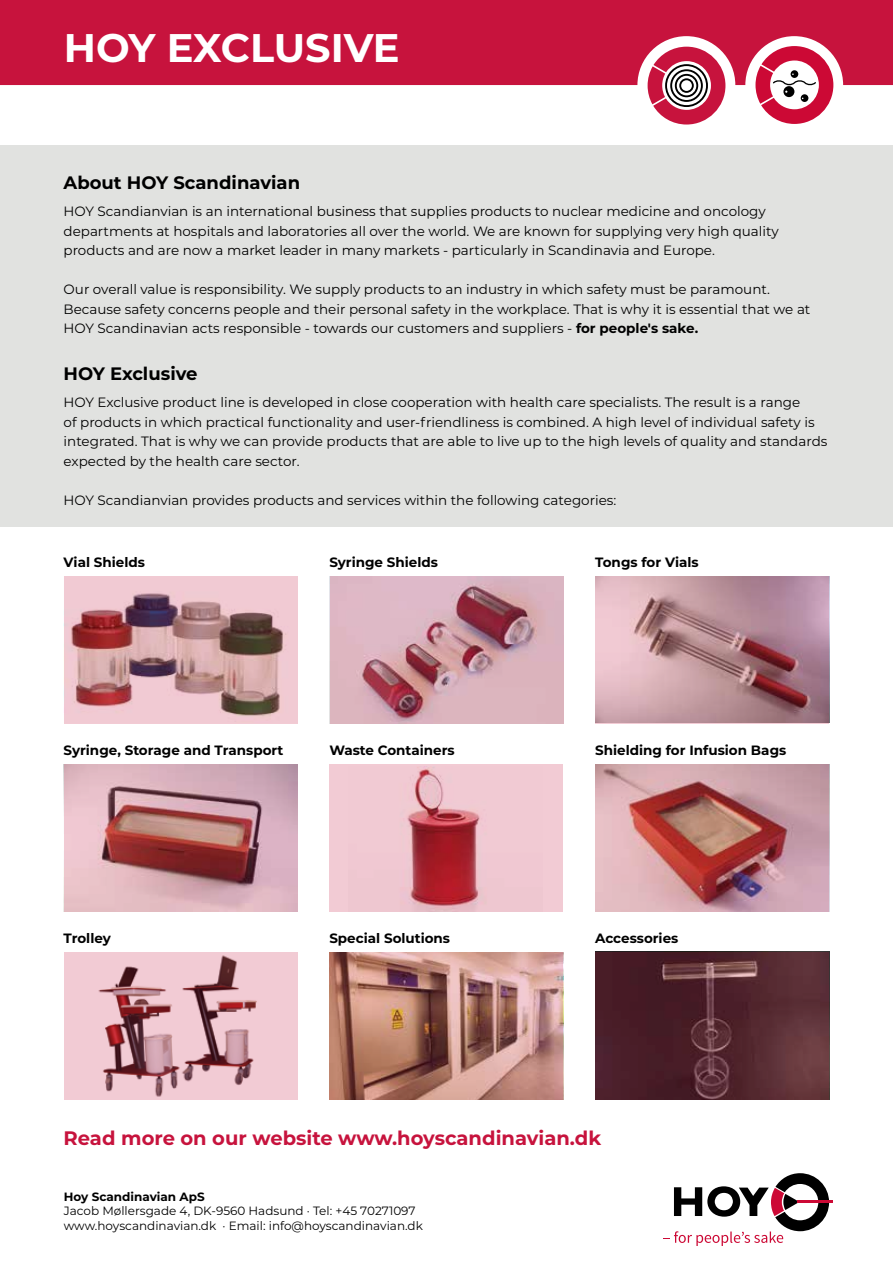
<style>
.page{position:relative;width:893px;height:1263px;background:#fff}
.page>*{position:absolute;margin:0;border:0;box-sizing:border-box;transform-origin:0 0}
.t1{font:700 39.9px "Montserrat";letter-spacing:-.005em;color:#fff}
.t2{font:700 19.5px "Montserrat";color:#c7133d}
.t3{font:700 18px "Montserrat";color:#000}
.t4{font:13.5px/19.5px "Montserrat";color:#000}
.t5{font:700 13.5px "Montserrat";color:#000}
.t6{font:12px/14.4px "Montserrat";color:#000}
.t7{font:700 12px "Montserrat";color:#000}
.s1{font-weight:700}
</style>
<div class="page">
<div style="left:0;top:0;width:893px;height:85px;background:#c7133d"></div>
<hr style="left:797px;top:1201px;width:36px;height:2px;background:#cc0935">
<svg style="left:663px;top:1173px;width:166px;height:73px"></svg>
<svg style="left:755px;top:46px;width:78px;height:78px"></svg>
<svg style="left:648px;top:47px;width:77px;height:78px"></svg>
<div style="left:0;top:146px;width:893px;height:381px;background:#e1e2e0"></div>
<svg style="left:64px;top:577px;width:233px;height:147px;background:#c5999e"></svg>
<svg style="left:330px;top:576px;width:233px;height:148px;background:#cc9da9"></svg>
<svg style="left:595px;top:576px;width:234px;height:148px;background:#ba9099"></svg>
<svg style="left:64px;top:764px;width:234px;height:148px;background:#c5949b"></svg>
<svg style="left:329px;top:764px;width:234px;height:148px;background:#e3acb6"></svg>
<img style="left:595px;top:764px;width:234px;height:148px">
<svg style="left:64px;top:952px;width:233px;height:147px;background:#d9adb6"></svg>
<svg style="left:329px;top:952px;width:234px;height:147px;background:#b28074"></svg>
<svg style="left:595px;top:952px;width:234px;height:147px;background:#542831"></svg>
<h1 class="t1" style="left:64px;top:19px;width:337px">HOY EXCLUSIVE</h1>
<h3 class="t3" style="left:64px;top:169px;width:238px">About HOY Scandinavian</h3>
<p class="t4" style="left:64px;top:201px;width:717px">HOY Scandianvian is an international business that supplies products to nuclear medicine and oncology departments at hospitals and laboratories all over the world. We are known for supplying very high quality products and are now a market leader in many markets - particularly in Scandinavia and Europe.</p>
<p class="t4" style="left:64px;top:279px;width:748px">Our overall value is responsibility. We supply products to an industry in which safety must be paramount.<br>Because safety concerns people and their personal safety in the workplace. That is why it is essential that we at<br>HOY Scandinavian acts responsible - towards our customers and suppliers - <span class="s1">for people's sake.</span></p>
<h3 class="t3" style="left:64px;top:360px;width:135px">HOY Exclusive</h3>
<p class="t4" style="left:64px;top:392px;width:765px">HOY Exclusive product line is developed in close cooperation with health care specialists. The result is a range<br>of products in which practical functionality and user-friendliness is combined. A high level of individual safety is integrated. That is why we can provide products that are able to live up to the high levels of quality and standards expected by the health care sector.</p>
<p class="t4" style="left:64px;top:490px;width:554px">HOY Scandianvian provides products and services within the following categories:</p>
<p class="t5" style="left:64px;top:552px;width:83px">Vial Shields</p>
<p class="t5" style="left:329px;top:552px;width:110px">Syringe Shields</p>
<p class="t5" style="left:595px;top:552px;width:105px">Tongs for Vials</p>
<p class="t5" style="left:64px;top:740px;width:221px">Syringe, Storage and Transport</p>
<p class="t5" style="left:329px;top:740px;width:127px">Waste Containers</p>
<p class="t5" style="left:595px;top:740px;width:193px">Shielding for Infusion Bags</p>
<p class="t5" style="left:64px;top:928px;width:49px">Trolley</p>
<p class="t5" style="left:329px;top:928px;width:122px">Special Solutions</p>
<p class="t5" style="left:595px;top:928px;width:85px">Accessories</p>
<h2 class="t2" style="left:64px;top:1124px;width:539px">Read more on our website www.hoyscandinavian.dk</h2>
<p class="t7" style="left:64px;top:1188px;width:142px">Hoy Scandinavian ApS</p>
<p class="t6" style="left:64px;top:1203px;width:361px">Jacob Møllersgade 4, DK-9560 Hadsund · Tel: +45 70271097 www.hoyscandinavian.dk · Email: info@hoyscandinavian.dk</p>
</div>
